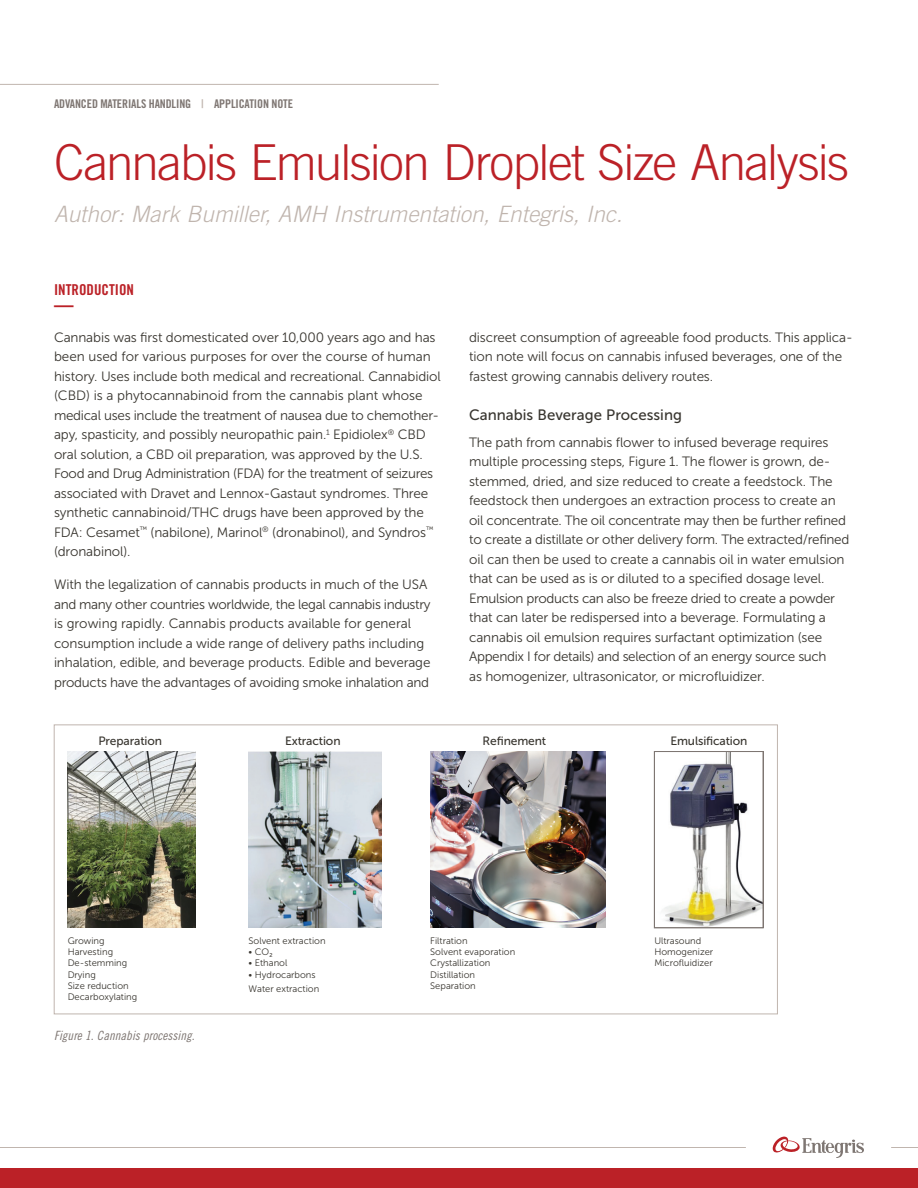
<style>
.page{position:relative;width:918px;height:1188px;background:#fff}
.page>*{position:absolute;margin:0;border:0;box-sizing:border-box;transform-origin:0 0}
.t1{font:300 49.5px "Trade Gothic LT Std";letter-spacing:-.035em;color:#bb2127}
.t2{font:italic 300 22.5px "Trade Gothic LT Std";color:#c0b5ae}
.t3{font:700 expanded 20.25px "Trade Gothic LT Std";color:#bb2127;scale:.96 1}
.t4{font:15px "Museo Sans 500";color:#38352f}
.t5{font:15px "Trade Gothic LT Std Bd Cn 20";color:#bb2127}
.t6{font:13.5px/19.5px "Museo Sans 300";letter-spacing:-.01em;color:#38352f}
.t7{font:12.75px "Trade Gothic LT Std Cn 18 Obl";letter-spacing:.005em;color:#7e7672}
.t8{font:12px "Museo Sans 500";letter-spacing:-.01em;color:#38352f}
.t9{font:12px "Trade Gothic LT Std Bd Cn 20";letter-spacing:-.01em;color:#7e7672}
.t10{font:9.3px/11.2px "Museo Sans 300";color:#38352f}
.s1{color:#c0b5ae}
</style>
<div class="page">
<div style="left:0;top:1168px;width:918px;height:20px;background:#bb2127"></div>
<hr style="left:0;top:84px;width:439px;height:1px;background:#c0b5ae">
<svg style="left:891px;top:1147px;width:27px;height:1px"></svg>
<hr style="left:0;top:1147px;width:746px;height:1px;background:#c0b5ae">
<svg style="left:773px;top:1137px;width:91px;height:21px"></svg>
<img style="left:68px;top:752px;width:127px;height:176px">
<img style="left:249px;top:752px;width:133px;height:176px">
<img style="left:430px;top:752px;width:176px;height:176px">
<img style="left:664px;top:754px;width:97px;height:172px">
<div style="left:654px;top:751px;width:109px;height:177px;border:1px solid #7e7672"></div>
<p class="t9" style="left:54px;top:97px;width:241px">ADVANCED MATERIALS HANDLING <span class="s1">|</span> APPLICATION NOTE</p>
<h1 class="t1" style="left:54px;top:133px;width:797px">Cannabis Emulsion Droplet Size Analysis</h1>
<h2 class="t2" style="left:54px;top:201px;width:570px">Author: Mark Bumiller, AMH Instrumentation, Entegris, Inc.</h2>
<p class="t5" style="left:54px;top:281px;width:82px">INTRODUCTION</p>
<h3 class="t3" style="left:54px;top:292px;width:22px">—</h3>
<p class="t6" style="left:54px;top:327px;width:388px">Cannabis was first domesticated over 10,000 years ago and has been used for various purposes for over the course of human history. Uses include both medical and recreational. Cannabidiol (CBD) is a phytocannabinoid from the cannabis plant whose medical uses include the treatment of nausea due to chemother&shy;apy, spasticity, and possibly neuropathic pain.<sup>1</sup> Epidiolex<sup>®</sup> CBD oral solution, a CBD oil preparation, was approved by the U.S.<br>Food and Drug Administration (FDA) for the treatment of seizures associated with Dravet and Lennox-Gastaut syndromes. Three synthetic cannabinoid/THC drugs have been approved by the FDA: Cesamet<sup>™</sup> (nabilone), Marinol<sup>®</sup> (dronabinol), and Syndros<sup>™ </sup>(dronabinol).</p>
<p class="t6" style="left:54px;top:575px;width:378px">With the legalization of cannabis products in much of the USA and many other countries worldwide, the legal cannabis industry is growing rapidly. Cannabis products available for general consumption include a wide range of delivery paths including inhalation, edible, and beverage products. Edible and beverage products have the advantages of avoiding smoke inhalation and</p>
<p class="t8" style="left:98px;top:735px;width:65px">Preparation</p>
<p class="t8" style="left:285px;top:735px;width:57px">Extraction</p>
<p class="t6" style="left:469px;top:327px;width:385px">discreet consumption of agreeable food products. This applica&shy;tion note will focus on cannabis infused beverages, one of the fastest growing cannabis delivery routes.</p>
<p class="t4" style="left:469px;top:407px;width:214px">Cannabis Beverage Processing</p>
<p class="t6" style="left:469px;top:432px;width:382px">The path from cannabis flower to infused beverage requires multiple processing steps, Figure 1. The flower is grown, de&shy;stemmed, dried, and size reduced to create a feedstock. The feedstock then undergoes an extraction process to create an oil concentrate. The oil concentrate may then be further refined to create a distillate or other delivery form. The extracted/refined oil can then be used to create a cannabis oil in water emulsion that can be used as is or diluted to a specified dosage level.<br>Emulsion products can also be freeze dried to create a powder that can later be redispersed into a beverage. Formulating a cannabis oil emulsion requires surfactant optimization (see Appendix I for details) and selection of an energy source such<br>as homogenizer, ultrasonicator, or microfluidizer.</p>
<p class="t8" style="left:483px;top:735px;width:65px">Refinement</p>
<p class="t8" style="left:670px;top:735px;width:79px">Emulsification</p>
<p class="t10" style="left:68px;top:935px;width:71px">Growing<br>Harvesting<br>De-stemming<br>Drying<br>Size reduction<br>Decarboxylating</p>
<p class="t7" style="left:54px;top:1027px;width:142px">Figure 1. Cannabis processing.</p>
<p class="t10" style="left:249px;top:935px;width:79px">Solvent extraction</p>
<p class="t10" style="left:249px;top:946px;width:25px">• CO<sub>2</sub></p>
<p class="t10" style="left:249px;top:958px;width:40px">• Ethanol</p>
<p class="t10" style="left:249px;top:967px;width:72px;line-height:14.2px">• Hydrocarbons<br>Water extraction</p>
<p class="t10" style="left:430px;top:935px;width:87px">Filtration<br>Solvent evaporation<br>Crystallization<br>Distillation<br>Separation</p>
<p class="t10" style="left:654px;top:935px;width:60px">Ultrasound<br>Homogenizer<br>Microfluidizer</p>
</div>
